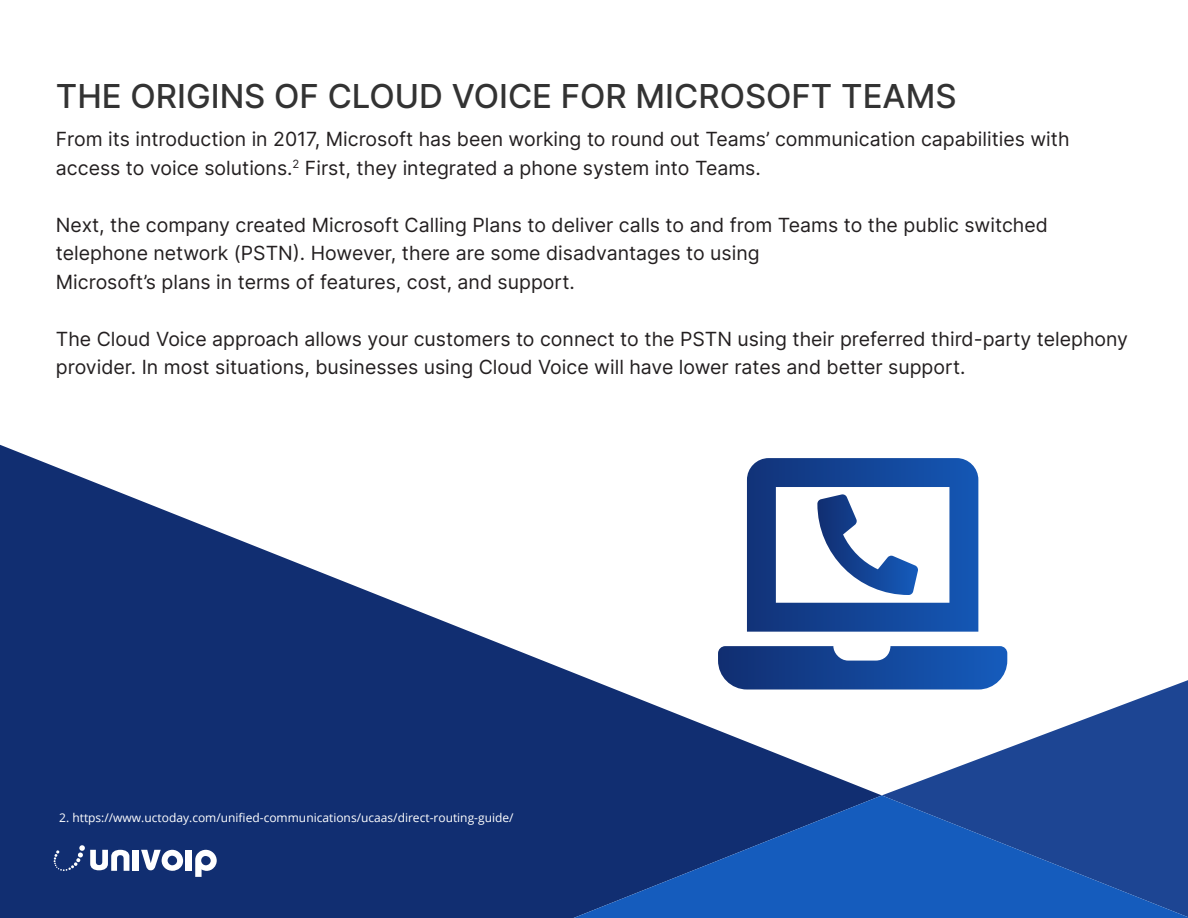
<style>
.page{position:relative;width:1188px;height:918px;background:#fff}
.page>*{position:absolute;margin:0;border:0;box-sizing:border-box;transform-origin:0 0}
.t1{font:500 33px "Inter";color:#333}
.t2{font:19.5px/28.5px "Inter";color:#231f20}
.t3{font:12px "Open Sans";color:#fff}
</style>
<div class="page">
<svg style="left:0;top:445px;width:881px;height:473px;fill:#112e71"></svg>
<svg style="left:883px;top:680px;width:305px;height:115px;fill:#1d4593"></svg>
<svg style="left:574px;top:795px;width:614px;height:123px;background:#164a9f"></svg>
<div style="left:133px;top:850px;width:6px;height:20px;background:#fff"></div>
<div style="left:186px;top:850px;width:6px;height:20px;background:#fff"></div>
<svg style="left:195px;top:850px;width:22px;height:27px"></svg>
<svg style="left:141px;top:850px;width:42px;height:21px"></svg>
<svg style="left:54px;top:845px;width:75px;height:26px"></svg>
<svg style="left:718px;top:458px;width:289px;height:232px"></svg>
<svg style="left:817px;top:494px;width:101px;height:101px"></svg>
<h1 class="t1" style="left:56px;top:72px;width:902px">THE ORIGINS OF CLOUD VOICE FOR MICROSOFT TEAMS</h1>
<p class="t2" style="left:56px;top:125px;width:1015px">From its introduction in 2017, Microsoft has been working to round out Teams’ communication capabilities with access to voice solutions.<sup>2</sup> First, they integrated a phone system into Teams.</p>
<p class="t2" style="left:56px;top:210px;width:994px">Next, the company created Microsoft Calling Plans to deliver calls to and from Teams to the public switched telephone network (PSTN). However, there are some disadvantages to using<br>Microsoft’s plans in terms of features, cost, and support.</p>
<p class="t2" style="left:56px;top:324px;width:1074px">The Cloud Voice approach allows your customers to connect to the PSTN using their preferred third-party telephony provider. In most situations, businesses using Cloud Voice will have lower rates and better support.</p>
<p class="t3" style="left:59px;top:809px;width:456px">2. https://www.uctoday.com/unified-communications/ucaas/direct-routing-guide/</p>
</div>
